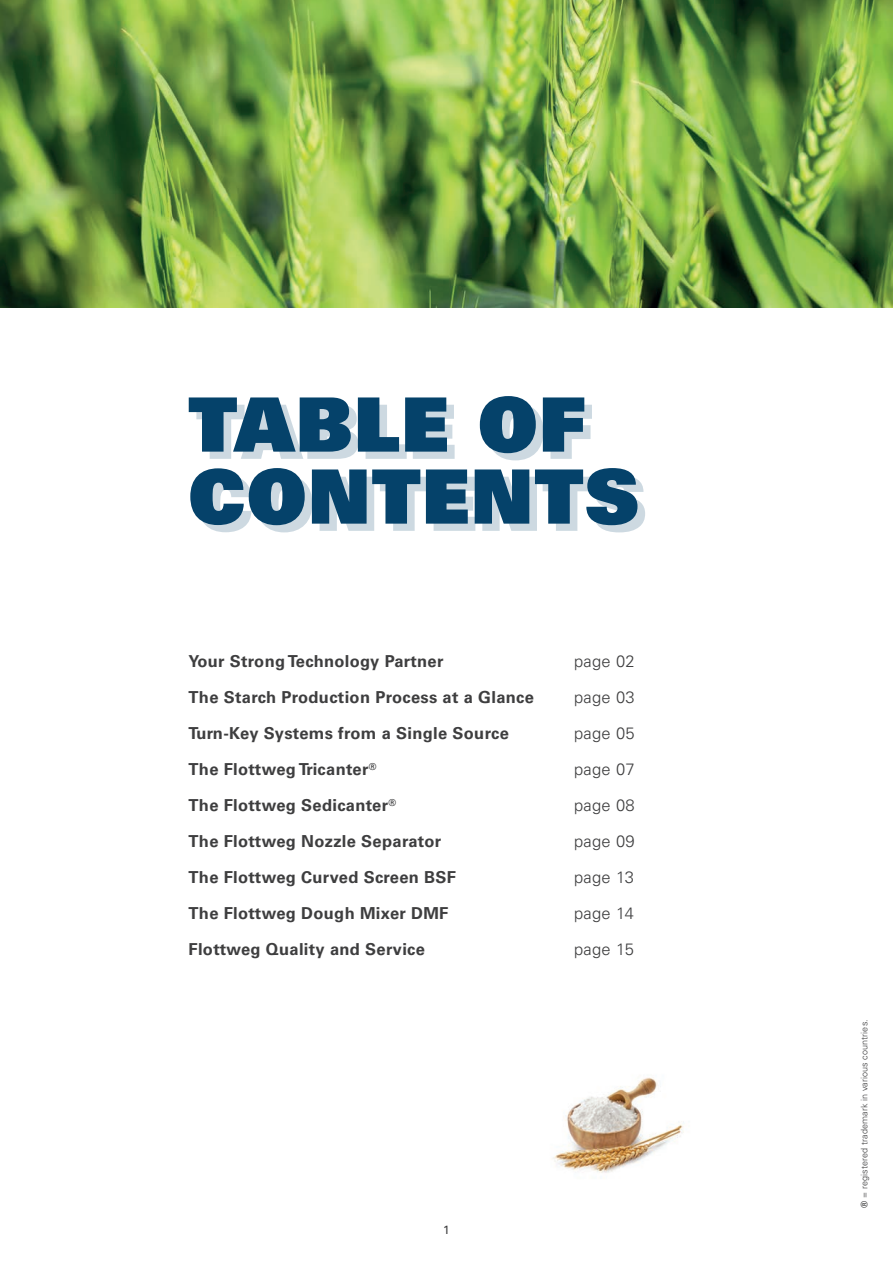
<style>
.page{position:relative;width:893px;height:1263px;background:#fff}
.page>*{position:absolute;margin:0;border:0;box-sizing:border-box;transform-origin:0 0}
.t1{font:75px/72px "Univers LT Pro 85 X Black";letter-spacing:.02em;color:#05426a}
.t2{font:700 16.5px "Univers LT Pro 65";letter-spacing:.02em;color:#3e3e3f}
.t3{font:300 16.5px "Univers LT Pro 45";letter-spacing:.02em;color:#3e3e3f}
.t4{font:12px "Univers LT Pro 55 Roman";color:#3e3e3f}
.t5{font:300 9px "Univers LT Pro 45";letter-spacing:.01em;color:#3e3e3f}
.s1{font-family:"Univers LT Pro 65";font-weight:700}
</style>
<div class="page">
<img style="left:0;top:0;width:893px;height:307px">
<img style="left:552px;top:1077px;width:132px;height:96px">
<h1 class="t1" style="left:189px;top:387px;width:452px">TABLE OF<br>CONTENTS</h1>
<p class="t2" style="left:189px;top:650px;width:256px">Your Strong Technology Partner</p>
<p class="t3" style="left:574px;top:651px;width:62px">page 02</p>
<p class="t2" style="left:189px;top:686px;width:347px">The Starch Production Process at a Glance</p>
<p class="t3" style="left:574px;top:687px;width:62px">page 03</p>
<p class="t2" style="left:189px;top:722px;width:322px">Turn-Key Systems from a Single Source</p>
<p class="t3" style="left:574px;top:723px;width:62px">page 05</p>
<p class="t2" style="left:189px;top:758px;width:189px">The Flottweg Tricanter<sup>®</sup></p>
<p class="t3" style="left:574px;top:759px;width:62px">page 07</p>
<p class="t2" style="left:189px;top:794px;width:209px">The Flottweg Sedicanter<sup>®</sup></p>
<p class="t3" style="left:574px;top:795px;width:62px">page 08</p>
<p class="t2" style="left:189px;top:830px;width:254px">The Flottweg Nozzle Separator</p>
<p class="t3" style="left:574px;top:831px;width:62px">page 09</p>
<p class="t2" style="left:189px;top:866px;width:269px">The Flottweg Curved Screen BSF</p>
<p class="t3" style="left:574px;top:867px;width:61px">page 13</p>
<p class="t2" style="left:189px;top:902px;width:261px">The Flottweg Dough Mixer DMF</p>
<p class="t3" style="left:574px;top:903px;width:61px">page 14</p>
<p class="t2" style="left:189px;top:938px;width:238px">Flottweg Quality and Service</p>
<p class="t3" style="left:574px;top:939px;width:61px">page 15</p>
<p class="t4" style="left:443px;top:1221px;width:8px">1</p>
<p class="t5" style="left:858px;top:1208px;width:190px;rotate:-90deg"><span class="s1">®</span> = registered trademark in various countries.</p>
</div>
